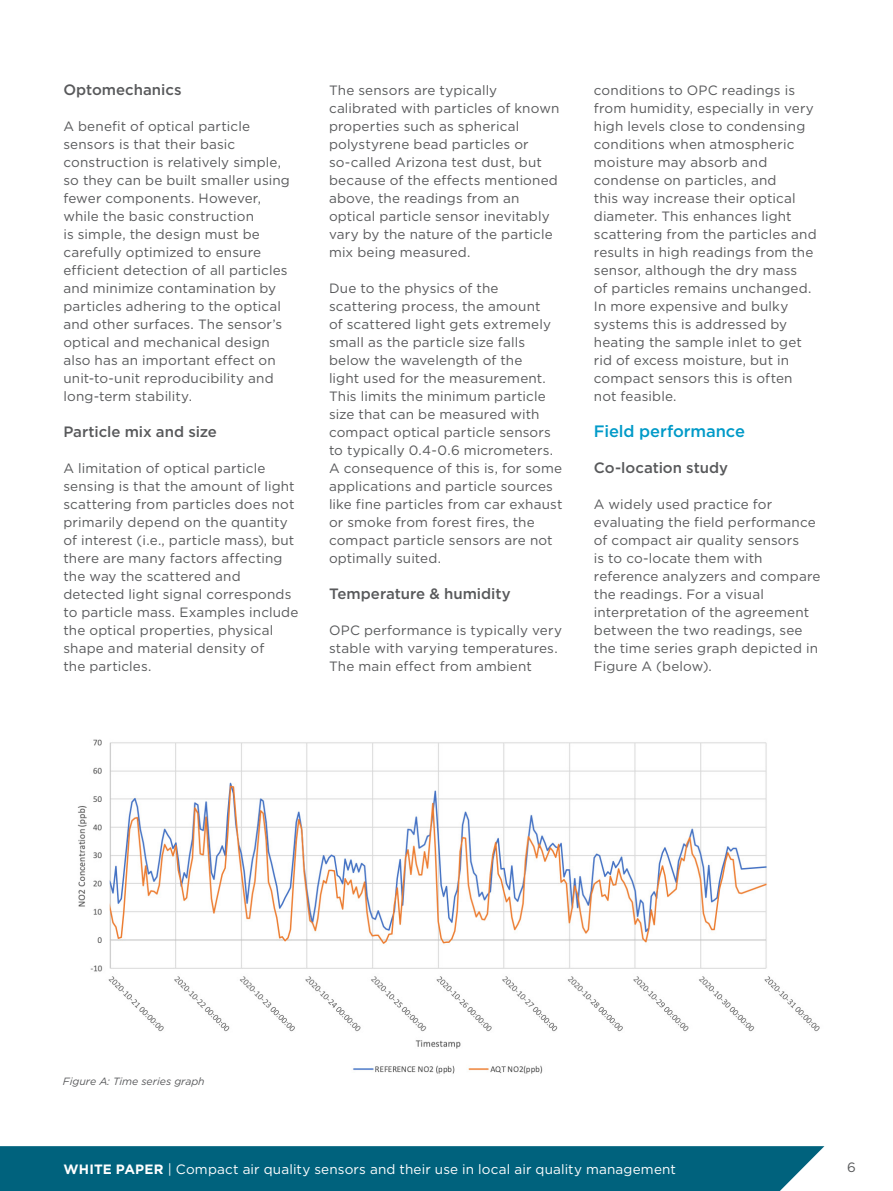
<style>
.page{position:relative;width:893px;height:1191px;background:#fff}
.page>*{position:absolute;margin:0;border:0;box-sizing:border-box;transform-origin:0 0}
.t1{font:500 16.5px "Gotham";letter-spacing:-.005em;color:#009ac8}
.t2{font:500 15px "Gotham";color:#58595b}
.t3{font:13.5px/18px "Gotham";letter-spacing:.01em;color:#58595b}
.t4{font:13.5px "Gotham";letter-spacing:.01em;color:#fff}
.t5{font:italic 10.5px "Gotham";color:#58595b}
.s1{font-weight:700}
</style>
<div class="page">
<div style="left:0;top:1146px;width:824px;height:45px;background:#00627d"></div>
<img style="left:77px;top:739px;width:743px;height:335px">
<p class="t2" style="left:63px;top:79px;width:120px">Optomechanics</p>
<p class="t3" style="left:63px;top:116px;width:228px">A benefit of optical particle sensors is that their basic construction is relatively simple, so they can be built smaller using fewer components. However, while the basic construction<br>is simple, the design must be carefully optimized to ensure efficient detection of all particles and minimize contamination by particles adhering to the optical and other surfaces. The sensor’s optical and mechanical design also has an important effect on unit-to-unit reproducibility and long-term stability.</p>
<p class="t2" style="left:63px;top:421px;width:155px">Particle mix and size</p>
<p class="t3" style="left:63px;top:458px;width:237px">A limitation of optical particle sensing is that the amount of light scattering from particles does not primarily depend on the quantity of interest (i.e., particle mass), but there are many factors affecting the way the scattered and detected light signal corresponds to particle mass. Examples include the optical properties, physical shape and material density of<br>the particles.</p>
<p class="t3" style="left:329px;top:80px;width:232px">The sensors are typically calibrated with particles of known properties such as spherical polystyrene bead particles or so-called Arizona test dust, but because of the effects mentioned above, the readings from an optical particle sensor inevitably vary by the nature of the particle mix being measured.</p>
<p class="t3" style="left:329px;top:278px;width:235px">Due to the physics of the scattering process, the amount<br>of scattered light gets extremely small as the particle size falls below the wavelength of the<br>light used for the measurement.<br>This limits the minimum particle size that can be measured with compact optical particle sensors to typically 0.4-0.6 micrometers.<br>A consequence of this is, for some applications and particle sources like fine particles from car exhaust or smoke from forest fires, the compact particle sensors are not optimally suited.</p>
<p class="t2" style="left:329px;top:583px;width:183px">Temperature &amp; humidity</p>
<p class="t3" style="left:329px;top:620px;width:235px">OPC performance is typically very stable with varying temperatures.<br>The main effect from ambient</p>
<p class="t3" style="left:594px;top:80px;width:224px">conditions to OPC readings is from humidity, especially in very high levels close to condensing conditions when atmospheric moisture may absorb and condense on particles, and<br>this way increase their optical diameter. This enhances light scattering from the particles and results in high readings from the sensor, although the dry mass<br>of particles remains unchanged.<br>In more expensive and bulky systems this is addressed by heating the sample inlet to get rid of excess moisture, but in compact sensors this is often not feasible.</p>
<p class="t1" style="left:594px;top:420px;width:153px">Field performance</p>
<p class="t2" style="left:594px;top:457px;width:136px">Co-location study</p>
<p class="t3" style="left:594px;top:494px;width:228px">A widely used practice for evaluating the field performance of compact air quality sensors<br>is to co-locate them with reference analyzers and compare the readings. For a visual interpretation of the agreement between the two readings, see the time series graph depicted in<br>Figure A (below).</p>
<p class="t5" style="left:63px;top:1074px;width:143px">Figure A: Time series graph</p>
<p class="t4" style="left:64px;top:1160px;width:614px"><span class="s1">WHITE PAPER</span> | Compact air quality sensors and their use in local air quality management</p>
<p class="t3" style="left:847px;top:1158px;width:10px">6</p>
</div>
